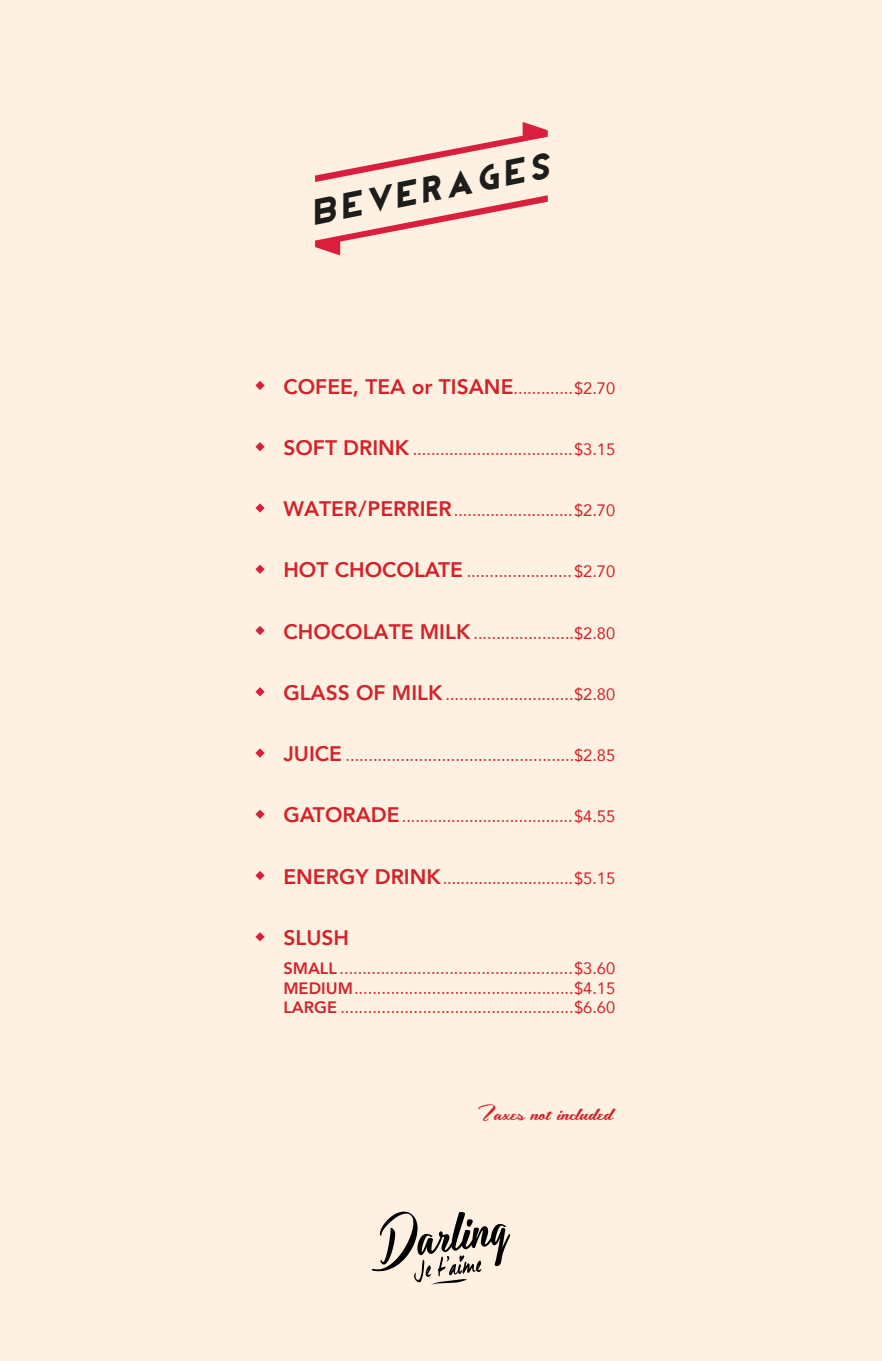
<style>
.page{position:relative;width:882px;height:1361px;background:#fff1e2}
.page>*{position:absolute;margin:0;border:0;box-sizing:border-box;transform-origin:0 0}
.t1{font:italic 34.12px "REVOLUTION";color:#1d1d1b;scale:1.04 1}
.t2{font:italic 21px "Hemmet Personal Use Only";color:#d2232a}
.t3{font:800 21px "Avenir";color:#d2232a}
.t4{font:16.45px/19.2px "Avenir";color:#d2232a;text-align:justify}
.s1{font-weight:800;font-size:21px}
.s2{font-weight:800}
</style>
<div class="page">
<svg style="left:372px;top:1211px;width:138px;height:74px"></svg>
<svg style="left:255px;top:381px;width:10px;height:9px"></svg>
<svg style="left:255px;top:442px;width:10px;height:9px"></svg>
<svg style="left:255px;top:503px;width:10px;height:10px"></svg>
<svg style="left:255px;top:565px;width:10px;height:9px"></svg>
<svg style="left:255px;top:626px;width:10px;height:9px"></svg>
<svg style="left:255px;top:687px;width:10px;height:9px"></svg>
<svg style="left:255px;top:748px;width:10px;height:10px"></svg>
<svg style="left:255px;top:810px;width:10px;height:9px"></svg>
<svg style="left:255px;top:871px;width:10px;height:9px"></svg>
<svg style="left:255px;top:932px;width:10px;height:9px"></svg>
<svg style="left:315px;top:122px;width:233px;height:60px"></svg>
<svg style="left:315px;top:195px;width:233px;height:60px"></svg>
<h1 class="t1" style="left:306px;top:183px;width:235px;rotate:-11deg">BEVERAGES</h1>
<p class="t4" style="left:283px;top:378px;width:333px"><span class="s1">COFEE, TEA or TISANE</span>.............$2.70</p>
<p class="t4" style="left:283px;top:439px;width:333px"><span class="s1">SOFT DRINK</span> ...................................$3.15</p>
<p class="t4" style="left:283px;top:500px;width:333px"><span class="s1">WATER/PERRIER</span>..........................$2.70</p>
<p class="t4" style="left:283px;top:561px;width:333px"><span class="s1">HOT CHOCOLATE</span> .......................$2.70</p>
<p class="t4" style="left:283px;top:623px;width:333px"><span class="s1">CHOCOLATE MILK</span> ......................$2.80</p>
<p class="t4" style="left:283px;top:684px;width:333px"><span class="s1">GLASS OF MILK</span> ............................$2.80</p>
<p class="t4" style="left:283px;top:745px;width:333px"><span class="s1">JUICE</span> ..................................................$2.85</p>
<p class="t4" style="left:283px;top:806px;width:333px"><span class="s1">GATORADE</span>......................................$4.55</p>
<p class="t4" style="left:283px;top:868px;width:333px"><span class="s1">ENERGY DRINK</span>.............................$5.15</p>
<p class="t3" style="left:283px;top:921px;width:67px">SLUSH</p>
<p class="t4" style="left:283px;top:959px;width:333px"><span class="s2">SMALL</span> ...................................................$3.60<br><span class="s2">MEDIUM</span>................................................$4.15<br><span class="s2">LARGE</span> ...................................................$6.60</p>
<p class="t2" style="left:482px;top:1098px;width:151px">Taxesnotincluded</p>
</div>
